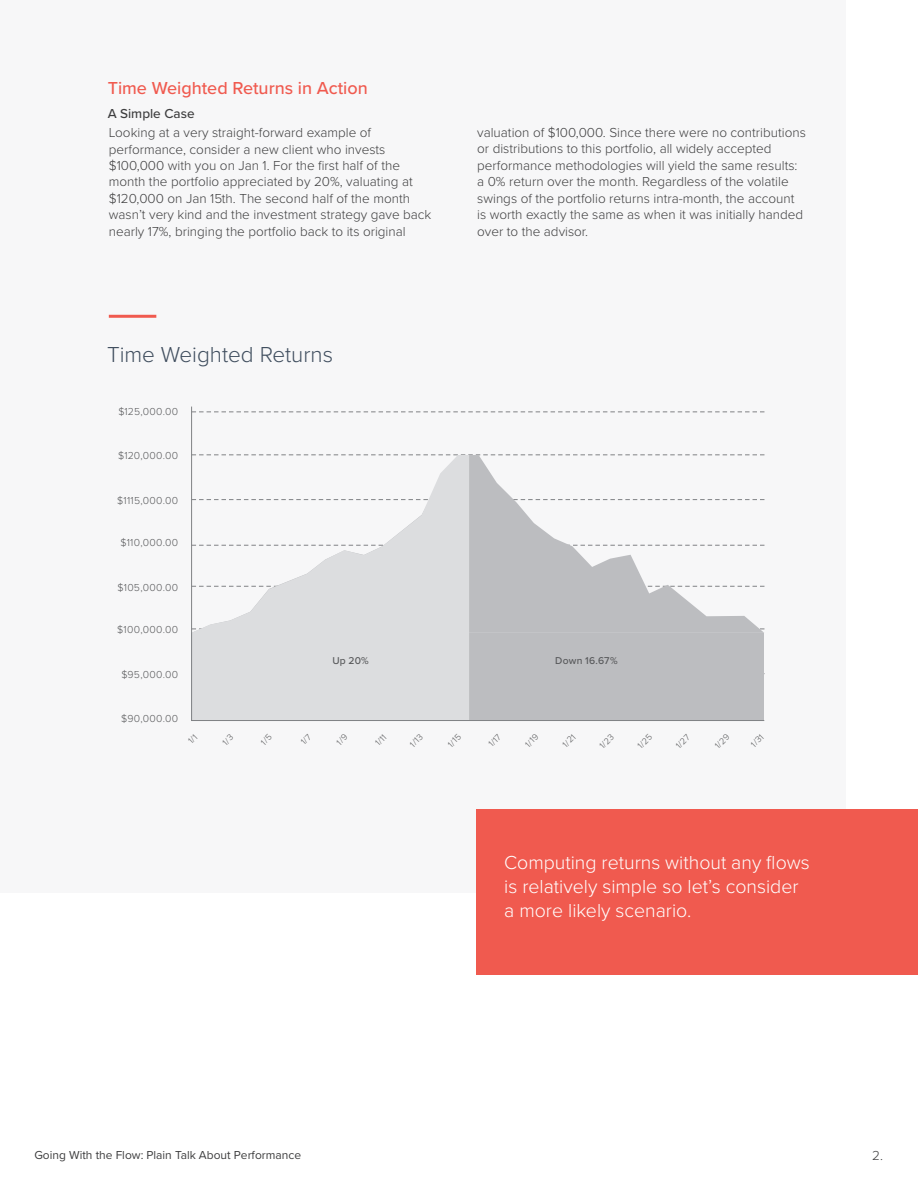
<style>
.page{position:relative;width:918px;height:1188px;background:#fff}
.page>*{position:absolute;margin:0;border:0;box-sizing:border-box;transform-origin:0 0}
.Graph_Header{font:300 22.5px "Proxima Nova";color:#414f5f}
.t1{font:300 19.5px/24px "Proxima Nova";color:#fff}
.Header-2{font:500 18px "Proxima Nova";color:#f05a4f}
.t2{font:300 13.5px/16.5px "Proxima Nova";color:#3e3e3f}
.Header-3{font:500 13.5px "Proxima Nova";color:#3e3e3f}
.t3{font:12px "Proxima Nova";color:#3e3e3f}
.Header-3-2{font:300 10.5px "Proxima Nova";letter-spacing:.035em;color:#57585a}
.Header-3-3{font:500 10.35px "Proxima Nova";letter-spacing:.02em;color:#57585a}
.Header-3-4{font:300 9px "Proxima Nova";color:#57585a}
</style>
<div class="page">
<div style="left:0;top:0;width:846px;height:892px;background:#f7f7f8"></div>
<hr style="left:109px;top:315px;width:47px;height:3px;background:#f05a4f">
<svg style="left:191px;top:406px;width:574px;height:315px"></svg>
<div style="left:476px;top:810px;width:442px;height:165px;background:#f05a4f"></div>
<p class="Header-2" style="left:108px;top:75px;width:262px">Time Weighted Returns in Action</p>
<p class="Header-3" style="left:108px;top:104px;width:88px">A Simple Case</p>
<p class="t2" style="left:109px;top:124px;width:324px">Looking at a very straight-forward example of performance, consider a new client who invests $100,000 with you on Jan 1. For the first half of the month the portfolio appreciated by 20%, valuating at $120,000 on Jan 15th. The second half of the month wasn’t very kind and the investment strategy gave back nearly 17%, bringing the portfolio back to its original</p>
<p class="t2" style="left:477px;top:124px;width:330px">valuation of $100,000. Since there were no contributions or distributions to this portfolio, all widely accepted performance methodologies will yield the same results: a 0% return over the month. Regardless of the volatile swings of the portfolio returns intra-month, the account is worth exactly the same as when it was initially handed over to the advisor.</p>
<p class="Graph_Header" style="left:107px;top:338px;width:228px">Time Weighted Returns</p>
<p class="Header-3-2" style="left:118px;top:404px;width:61px">$125,000.00</p>
<p class="Header-3-2" style="left:118px;top:447px;width:62px">$120,000.00</p>
<p class="Header-3-2" style="left:117px;top:492px;width:63px">$1115,000.00</p>
<p class="Header-3-2" style="left:121px;top:535px;width:59px">$110,000.00</p>
<p class="Header-3-2" style="left:118px;top:579px;width:62px">$105,000.00</p>
<p class="Header-3-2" style="left:117px;top:622px;width:62px">$100,000.00</p>
<p class="Header-3-2" style="left:121px;top:666px;width:58px">$95,000.00</p>
<p class="Header-3-2" style="left:121px;top:710px;width:59px">$90,000.00</p>
<p class="Header-3-3" style="left:332px;top:653px;width:38px">Up 20%</p>
<p class="Header-3-3" style="left:555px;top:653px;width:64px">Down 16.67%</p>
<p class="Header-3-4" style="left:372px;top:739px;width:13px;rotate:-45deg">1/11</p>
<p class="Header-3-4" style="left:407px;top:741px;width:16px;rotate:-45deg">1/13</p>
<p class="Header-3-4" style="left:445px;top:741px;width:16px;rotate:-45deg">1/15</p>
<p class="Header-3-4" style="left:485px;top:740px;width:15px;rotate:-45deg">1/17</p>
<p class="Header-3-4" style="left:522px;top:741px;width:16px;rotate:-45deg">1/19</p>
<p class="Header-3-4" style="left:559px;top:741px;width:16px;rotate:-45deg">1/21</p>
<p class="Header-3-4" style="left:596px;top:742px;width:18px;rotate:-45deg">1/23</p>
<p class="Header-3-4" style="left:634px;top:742px;width:18px;rotate:-45deg">1/25</p>
<p class="Header-3-4" style="left:672px;top:742px;width:17px;rotate:-45deg">1/27</p>
<p class="Header-3-4" style="left:712px;top:743px;width:18px;rotate:-45deg">1/29</p>
<p class="Header-3-4" style="left:748px;top:741px;width:16px;rotate:-45deg">1/31</p>
<p class="t1" style="left:504px;top:849px;width:307px">Computing returns without any flows is relatively simple so let’s consider a more likely scenario.</p>
<p class="t3" style="left:34px;top:1146px;width:268px">Going With the Flow: Plain Talk About Performance</p>
<p class="t2" style="left:872px;top:1146px;width:12px">2.</p>
</div>
